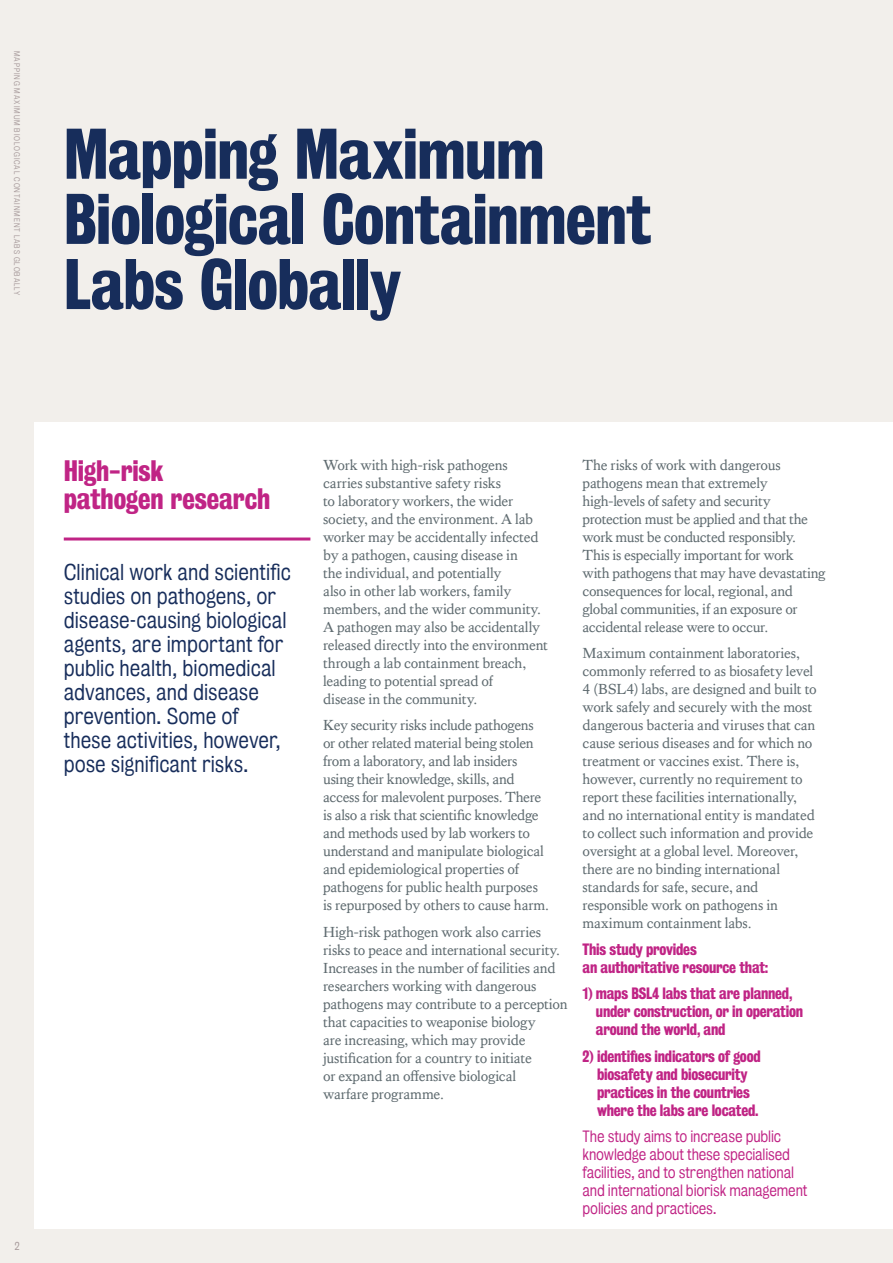
<style>
.page{position:relative;width:893px;height:1263px;background:#f2efeb}
.page>*{position:absolute;margin:0;border:0;box-sizing:border-box;transform-origin:0 0}
.t1{font:65.1px/65.1px "Kings Bureau Grot Three Seven";letter-spacing:-.01em;color:#172d5b}
.t2{font:27px/28.5px "Kings Bureau Grot Three Seven";letter-spacing:-.005em;color:#c02485}
.t3{font:21px/24px "Kings Bureau Grot Five One";color:#172d5b}
.t4{font:15px/18px "Kings Caslon Text";letter-spacing:-.015em;color:#5f6b70}
.t5{font:15px/18px "Kings Bureau Grot Three Seven";letter-spacing:-.015em;color:#c02485}
.t6{font:15px/18px "Kings Bureau Grot Five One";letter-spacing:-.01em;color:#c02485}
.t7{font:10.5px "Kings Bureau Grot Five One";color:#a6999a}
.t8{font:7.5px "Kings Bureau Grot Five One";letter-spacing:.12em;color:#a6999a}
</style>
<div class="page">
<div style="left:34px;top:422px;width:859px;height:806px;background:#fff"></div>
<hr style="left:64px;top:537px;width:246px;height:3px;background:#c02485">
<p class="t8" style="left:21px;top:51px;width:246px;rotate:90deg">MAPPING MAXIMUM BIOLOGICAL CONTAINMENT LABS GLOBALLY</p>
<h1 class="t1" style="left:64px;top:122px;width:590px">Mapping Maximum<br>Biological Containment<br>Labs Globally</h1>
<p class="t7" style="left:14px;top:1240px;width:7px">2</p>
<h2 class="t2" style="left:64px;top:456px;width:208px">High-risk<br>pathogen research</h2>
<h3 class="t3" style="left:64px;top:560px;width:229px">Clinical work and scientific studies on pathogens, or disease-causing biological agents, are important for public health, biomedical advances, and disease prevention. Some of these activities, however, pose significant risks.</h3>
<p class="t4" style="left:323px;top:456px;width:226px">Work with high-risk pathogens carries substantive safety risks<br>to laboratory workers, the wider society, and the environment. A lab worker may be accidentally infected by a pathogen, causing disease in<br>the individual, and potentially<br>also in other lab workers, family members, and the wider community.<br>A pathogen may also be accidentally released directly into the environment through a lab containment breach, leading to potential spread of<br>disease in the community.</p>
<p class="t4" style="left:323px;top:716px;width:227px">Key security risks include pathogens or other related material being stolen from a laboratory, and lab insiders using their knowledge, skills, and access for malevolent purposes. There is also a risk that scientific knowledge and methods used by lab workers to understand and manipulate biological and epidemiological properties of pathogens for public health purposes is repurposed by others to cause harm.</p>
<p class="t4" style="left:323px;top:923px;width:246px">High-risk pathogen work also carries risks to peace and international security.<br>Increases in the number of facilities and researchers working with dangerous pathogens may contribute to a perception that capacities to weaponise biology<br>are increasing, which may provide justification for a country to initiate<br>or expand an offensive biological<br>warfare programme.</p>
<p class="t4" style="left:583px;top:456px;width:244px">The risks of work with dangerous pathogens mean that extremely high-levels of safety and security protection must be applied and that the work must be conducted responsibly.<br>This is especially important for work<br>with pathogens that may have devastating consequences for local, regional, and global communities, if an exposure or accidental release were to occur.</p>
<p class="t4" style="left:583px;top:644px;width:236px">Maximum containment laboratories, commonly referred to as biosafety level 4 (BSL4) labs, are designed and built to work safely and securely with the most dangerous bacteria and viruses that can cause serious diseases and for which no treatment or vaccines exist. There is, however, currently no requirement to report these facilities internationally, and no international entity is mandated to collect such information and provide oversight at a global level. Moreover, there are no binding international standards for safe, secure, and responsible work on pathogens in maximum containment labs.</p>
<p class="t5" style="left:583px;top:940px;width:187px">This study provides<br>an authoritative resource that:</p>
<p class="t5" style="left:596px;top:984px;width:209px;text-indent:-13px">1) maps BSL4 labs that are planned, under construction, or in operation around the world, and</p>
<p class="t5" style="left:597px;top:1047px;width:165px;text-indent:-15px">2) identifies indicators of good biosafety and biosecurity practices in the countries where the labs are located.</p>
<p class="t6" style="left:583px;top:1128px;width:227px">The study aims to increase public knowledge about these specialised facilities, and to strengthen national and international biorisk management policies and practices.</p>
</div>
